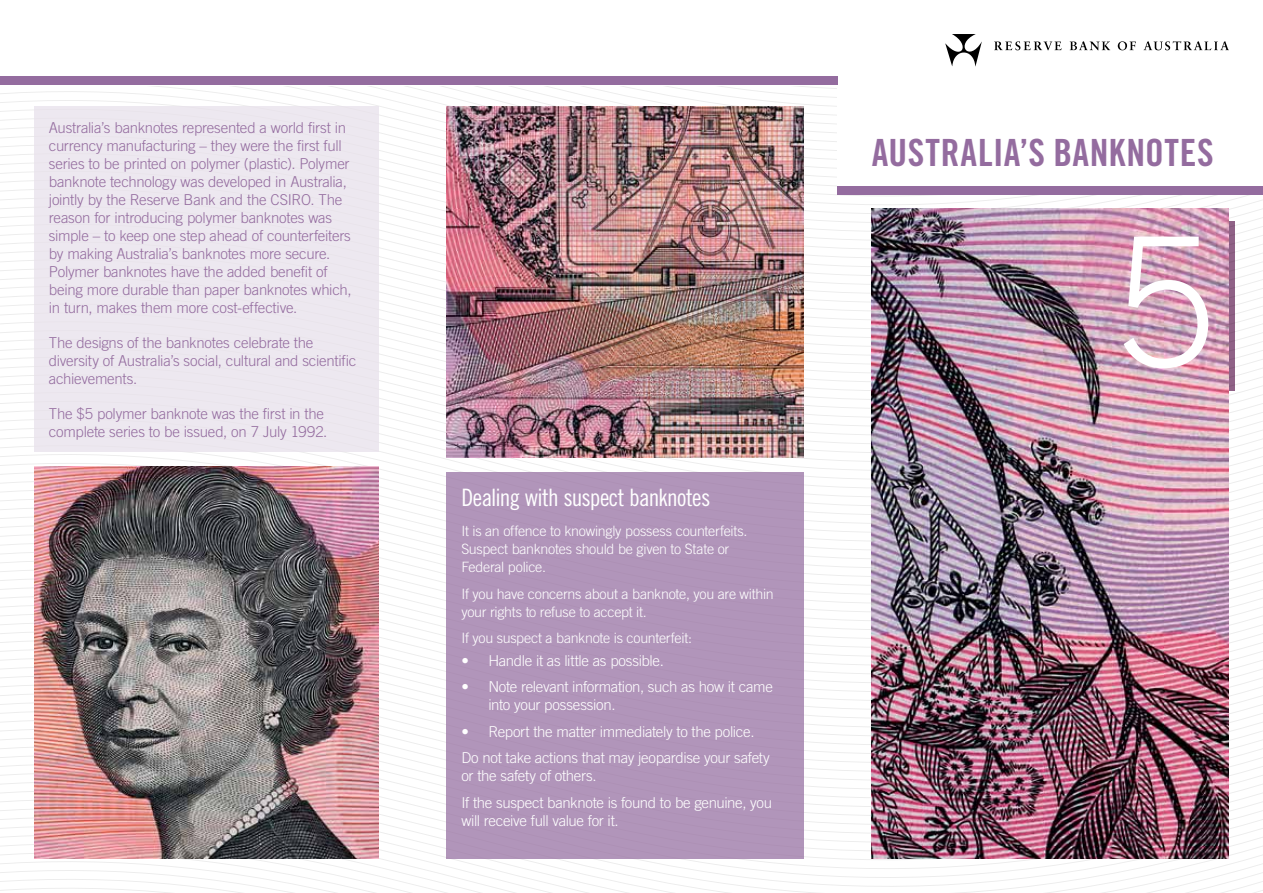
<style>
.page{position:relative;width:1263px;height:893px;background:#fff}
.page>*{position:absolute;margin:0;border:0;box-sizing:border-box;transform-origin:0 0}
.t1{font:300 180px "Trade Gothic LT";color:#fff}
.t2{font:37.5px "Trade Gothic LT Bold Cond Twenty";letter-spacing:.015em;color:#946c9f}
.t3{font:24px "Trade Gothic LT Cond Eighteen";letter-spacing:-.03em;color:#fff}
.t4{font:300 15px/18px "Trade Gothic LT";letter-spacing:-.015em;color:#946c9f}
.t5{font:300 15px/26.5px "Trade Gothic LT";letter-spacing:-.02em;color:#fff}
.t6{font:300 14.25px/18px "Trade Gothic LT";letter-spacing:-.02em;color:#fff}
</style>
<div class="page">
<svg style="left:0;top:738px;width:1263px;height:155px"></svg>
<svg style="left:0;top:86px;width:837px;height:78px"></svg>
<div style="left:1115px;top:222px;width:120px;height:169px;background:#906287"></div>
<img style="left:872px;top:208px;width:357px;height:651px">
<div style="left:34px;top:106px;width:344px;height:346px;background:#ede8f0"></div>
<div style="left:446px;top:472px;width:358px;height:387px;background:#b195ba"></div>
<svg style="left:994px;top:41px;width:67px;height:9px"></svg>
<svg style="left:1070px;top:41px;width:40px;height:9px"></svg>
<svg style="left:1118px;top:41px;width:18px;height:9px"></svg>
<svg style="left:1143px;top:41px;width:86px;height:9px"></svg>
<svg style="left:945px;top:34px;width:37px;height:32px"></svg>
<img style="left:34px;top:467px;width:344px;height:392px">
<img style="left:446px;top:106px;width:358px;height:351px">
<div style="left:0;top:77px;width:838px;height:8px;background:#946c9f"></div>
<div style="left:838px;top:186px;width:425px;height:9px;background:#946c9f"></div>
<p class="t4" style="left:49px;top:118px;width:304px">Australia’s banknotes represented a world first in currency manufacturing – they were the first full series to be printed on polymer (plastic). Polymer banknote technology was developed in Australia, jointly by the Reserve Bank and the CSIRO. The reason for introducing polymer banknotes was simple – to keep one step ahead of counterfeiters by making Australia’s banknotes more secure.<br>Polymer banknotes have the added benefit of being more durable than paper banknotes which, in turn, makes them more cost-effective.</p>
<p class="t4" style="left:49px;top:333px;width:309px">The designs of the banknotes celebrate the diversity of Australia’s social, cultural and scientific achievements.</p>
<p class="t4" style="left:49px;top:404px;width:280px">The $5 polymer banknote was the first in the complete series to be issued, on 7 July 1992.</p>
<p class="t3" style="left:461px;top:483px;width:250px">Dealing with suspect banknotes</p>
<p class="t6" style="left:461px;top:522px;width:287px">It is an offence to knowingly possess counterfeits.<br>Suspect banknotes should be given to State or<br>Federal police.</p>
<p class="t6" style="left:461px;top:585px;width:314px">If you have concerns about a banknote, you are within your rights to refuse to accept it.</p>
<p class="t6" style="left:461px;top:629px;width:232px">If you suspect a banknote is counterfeit:</p>
<p class="t5" style="left:461px;top:647px;width:204px">• Handle it as little as possible.</p>
<p class="t5" style="left:488px;top:678px;width:286px;line-height:18px;text-indent:-27px">• Note relevant information, such as how it came into your possession.</p>
<p class="t5" style="left:461px;top:718px;width:310px">• Report the matter immediately to the police.<br>Do not take actions that may jeopardise your safety</p>
<p class="t5" style="left:461px;top:762px;width:312px">or the safety of others.<br>If the suspect banknote is found to be genuine, you</p>
<p class="t5" style="left:461px;top:807px;width:159px">will receive full value for it.</p>
<p class="t2" style="left:872px;top:130px;width:343px">AUSTRALIA’S BANKNOTES</p>
<p class="t1" style="left:1115px;top:196px;width:102px">5</p>
</div>
